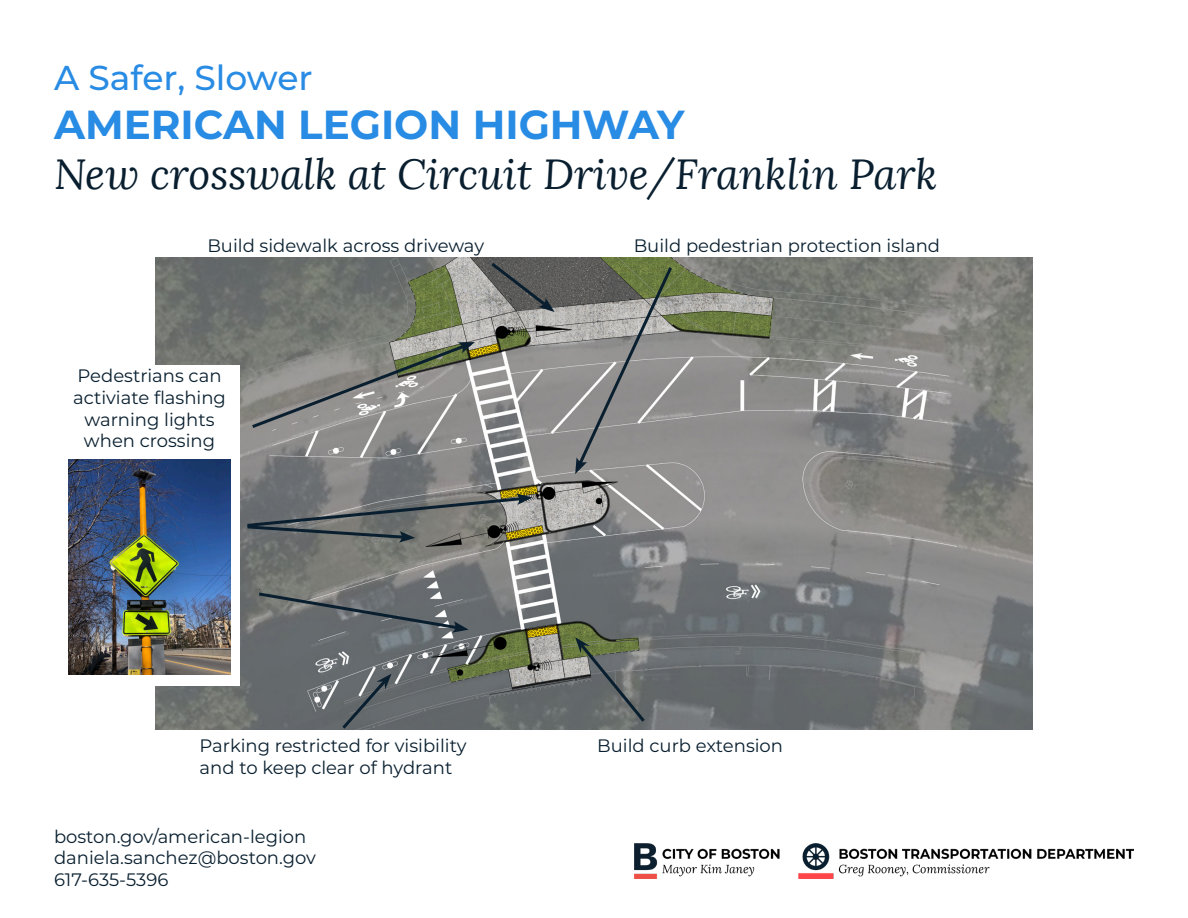
<style>
.page{position:relative;width:1188px;height:918px;background:#fff}
.page>*{position:absolute;margin:0;border:0;box-sizing:border-box;transform-origin:0 0}
.t1{font:italic 42px "Lora";color:#091f2f}
.t2{font:700 40.5px "Montserrat";color:#288be4}
.t3{font:500 34.5px "Montserrat";color:#288be4}
.t4{font:18px/21.6px "Montserrat";color:#091f2f}
</style>
<div class="page">
<img style="left:156px;top:257px;width:876px;height:473px">
<img style="left:635px;top:843px;width:499px;height:36px">
<svg style="left:339px;top:674px;width:53px;height:56px;background:#61676b"></svg>
<svg style="left:488px;top:260px;width:67px;height:52px;background:#626362"></svg>
<svg style="left:575px;top:637px;width:73px;height:88px;background:#696f68"></svg>
<svg style="left:575px;top:264px;width:100px;height:210px;background:#8b8c87"></svg>
<div style="left:59px;top:365px;width:181px;height:321px;background:#fff"></div>
<img style="left:69px;top:459px;width:162px;height:216px">
<svg style="left:249px;top:342px;width:226px;height:88px;background:#8b8c87"></svg>
<svg style="left:256px;top:591px;width:213px;height:42px;background:#676c6f"></svg>
<svg style="left:244px;top:493px;width:289px;height:50px;background:#6e716e"></svg>
<p class="t3" style="left:54px;top:54px;width:260px">A Safer, Slower</p>
<p class="t2" style="left:54px;top:95px;width:632px">AMERICAN LEGION HIGHWAY</p>
<p class="t1" style="left:54px;top:149px;width:885px">New crosswalk at Circuit Drive/Franklin Park</p>
<p class="t4" style="left:207px;top:234px;width:278px">Build sidewalk across driveway</p>
<p class="t4" style="left:634px;top:234px;width:308px">Build pedestrian protection island</p>
<p class="t4" style="left:73px;top:365px;width:154px;text-align:center">Pedestrians can activiate flashing warning lights when crossing</p>
<p class="t4" style="left:200px;top:734px;width:269px">Parking restricted for visibility and to keep clear of hydrant</p>
<p class="t4" style="left:597px;top:734px;width:187px">Build curb extension</p>
<p class="t4" style="left:54px;top:825px;width:254px">boston.gov/american-legion</p>
<p class="t4" style="left:54px;top:846px;width:263px">daniela.sanchez@boston.gov</p>
<p class="t4" style="left:54px;top:868px;width:116px">617-635-5396</p>
</div>
